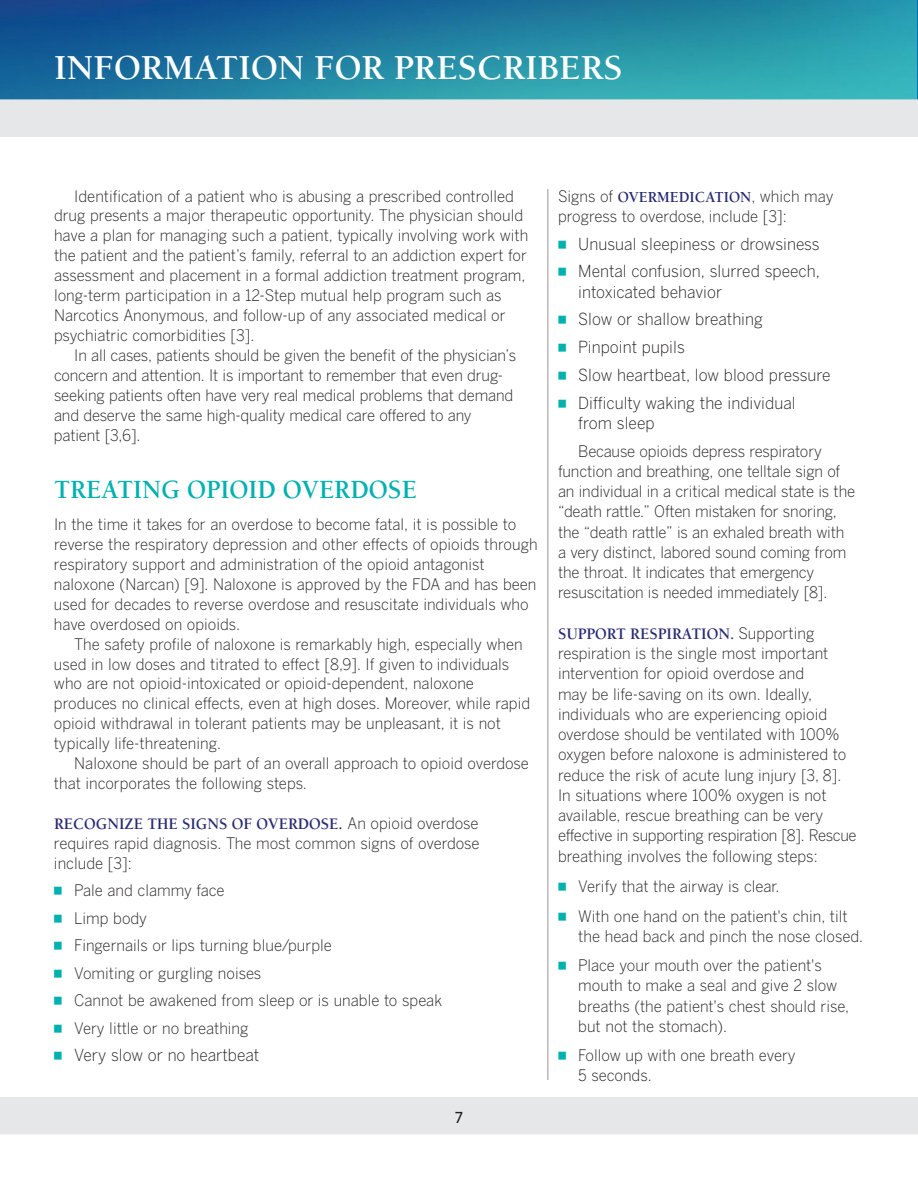
<style>
.page{position:relative;width:918px;height:1188px;background:#fff}
.page>*{position:absolute;margin:0;border:0;box-sizing:border-box;transform-origin:0 0}
.t1{font:700 36px "Berkeley";color:#fff}
.t2{font:700 27px "Berkeley";color:#00b1b0;scale:.95 1}
.t3{font:300 16.5px/20.2px "Benton Gothic";color:#231f20;scale:.95 1}
.t4{font:700 16.5px "Berkeley";color:#282973;scale:.95 1}
.t5{font:300 15.75px/20px "Benton Gothic";color:#231f20;scale:.95 1}
.s1{color:#231f20}
.s2{font-family:"Benton Gothic";font-weight:300;font-size:15.75px;color:#231f20}
.s3{font-family:"Universal Newswith Comm Pi";font-weight:400;color:#00b1b0}
.s4{font-family:"Universal Newswith Comm Pi";font-weight:400;font-size:15.75px;color:#00b1b0}
.s5{font-family:"Berkeley";font-weight:700;color:#282973}
</style>
<div class="page">
<hr style="left:548px;top:189px;width:1px;height:891px;background:#939598">
<svg style="left:0;top:0;width:918px;height:100px;background:#2282a3"></svg>
<div style="left:0;top:100px;width:918px;height:37px;background:#e6e7e9"></div>
<div style="left:0;top:1097px;width:918px;height:37px;background:#e6e7e9"></div>
<h1 class="t1" style="left:54px;top:48px;width:570px">INFORMATION FOR PRESCRIBERS</h1>
<p class="t5" style="left:54px;top:186px;width:501px;text-indent:20px">Identification of a patient who is abusing a prescribed controlled drug presents a major therapeutic opportunity. The physician should have a plan for managing such a patient, typically involving work with the patient and the patient’s family, referral to an addiction expert for assessment and placement in a formal addiction treatment program, long-term participation in a 12-Step mutual help program such as Narcotics Anonymous, and follow-up of any associated medical or psychiatric comorbidities [3].</p>
<p class="t5" style="left:54px;top:345px;width:488px;text-indent:20px">In all cases, patients should be given the benefit of the physician’s concern and attention. It is important to remember that even drug&shy;seeking patients often have very real medical problems that demand and deserve the same high-quality medical care offered to any patient [3,6].</p>
<h2 class="t2" style="left:54px;top:475px;width:383px">TREATING OPIOID OVERDOSE</h2>
<p class="t5" style="left:54px;top:514px;width:511px">In the time it takes for an overdose to become fatal, it is possible to reverse the respiratory depression and other effects of opioids through respiratory support and administration of the opioid antagonist naloxone (Narcan) [9]. Naloxone is approved by the FDA and has been used for decades to reverse overdose and resuscitate individuals who have overdosed on opioids.</p>
<p class="t5" style="left:54px;top:634px;width:503px;text-indent:20px">The safety profile of naloxone is remarkably high, especially when used in low doses and titrated to effect [8,9]. If given to individuals who are not opioid-intoxicated or opioid-dependent, naloxone produces no clinical effects, even at high doses. Moreover, while rapid opioid withdrawal in tolerant patients may be unpleasant, it is not typically life-threatening.</p>
<p class="t5" style="left:54px;top:753px;width:502px;text-indent:20px">Naloxone should be part of an overall approach to opioid overdose that incorporates the following steps.</p>
<p class="t4" style="left:54px;top:815px;width:449px">RECOGNIZE THE SIGNS OF OVERDOSE<span class="s1">.</span> <span class="s2">An opioid overdose</span></p>
<p class="t5" style="left:54px;top:833px;width:450px">requires rapid diagnosis. The most common signs of overdose include [3]:</p>
<p class="t5" style="left:54px;top:877px;width:410px;line-height:27.5px"><span class="s3">n</span> Pale and clammy face<br><span class="s3">n</span> Limp body<br><span class="s3">n</span> Fingernails or lips turning blue/purple<br><span class="s3">n</span> Vomiting or gurgling noises<br><span class="s3">n</span> Cannot be awakened from sleep or is unable to speak <span class="s3">n</span> Very little or no breathing</p>
<p class="t3" style="left:54px;top:1045px;width:218px"><span class="s4">n</span> Very slow or no heartbeat</p>
<p class="t5" style="left:558px;top:186px;width:291px">Signs of <span class="s5">OVERMEDICATION</span>, which may progress to overdose, include [3]:</p>
<p class="t3" style="left:558px;top:233px;width:277px"><span class="s4">n</span> Unusual sleepiness or drowsiness</p>
<p class="t3" style="left:578px;top:261px;width:256px;text-indent:-20px"><span class="s4">n</span> Mental confusion, slurred speech, intoxicated behavior</p>
<p class="t3" style="left:558px;top:309px;width:217px"><span class="s4">n</span> Slow or shallow breathing</p>
<p class="t3" style="left:558px;top:337px;width:135px"><span class="s4">n</span> Pinpoint pupils</p>
<p class="t3" style="left:558px;top:364px;width:289px"><span class="s4">n</span> Slow heartbeat, low blood pressure</p>
<p class="t3" style="left:578px;top:392px;width:230px;text-indent:-20px"><span class="s4">n</span> Difficulty waking the individual from sleep</p>
<p class="t5" style="left:558px;top:441px;width:314px;text-indent:20px">Because opioids depress respiratory function and breathing, one telltale sign of an individual in a critical medical state is the “death rattle.” Often mistaken for snoring, the “death rattle” is an exhaled breath with a very distinct, labored sound coming from the throat. It indicates that emergency resuscitation is needed immediately [8].</p>
<p class="t4" style="left:558px;top:625px;width:271px">SUPPORT RESPIRATION. <span class="s2">Supporting</span></p>
<p class="t5" style="left:558px;top:643px;width:316px">respiration is the single most important intervention for opioid overdose and<br>may be life-saving on its own. Ideally, individuals who are experiencing opioid overdose should be ventilated with 100% oxygen before naloxone is administered to reduce the risk of acute lung injury [3, 8].<br>In situations where 100% oxygen is not available, rescue breathing can be very effective in supporting respiration [8]. Rescue breathing involves the following steps:</p>
<p class="t5" style="left:558px;top:876px;width:235px"><span class="s3">n</span> Verify that the airway is clear.</p>
<p class="t5" style="left:578px;top:905px;width:301px;text-indent:-20px"><span class="s3">n</span> With one hand on the patient's chin, tilt the head back and pinch the nose closed.</p>
<p class="t5" style="left:558px;top:955px;width:279px"><span class="s3">n</span> Place your mouth over the patient's</p>
<p class="t5" style="left:578px;top:975px;width:274px">mouth to make a seal and give 2 slow</p>
<p class="t5" style="left:578px;top:996px;width:286px">breaths (the patient's chest should rise,</p>
<p class="t5" style="left:578px;top:1016px;width:158px">but not the stomach).</p>
<p class="t5" style="left:578px;top:1045px;width:230px;text-indent:-20px"><span class="s3">n</span> Follow up with one breath every<br>5 seconds.</p>
</div>
